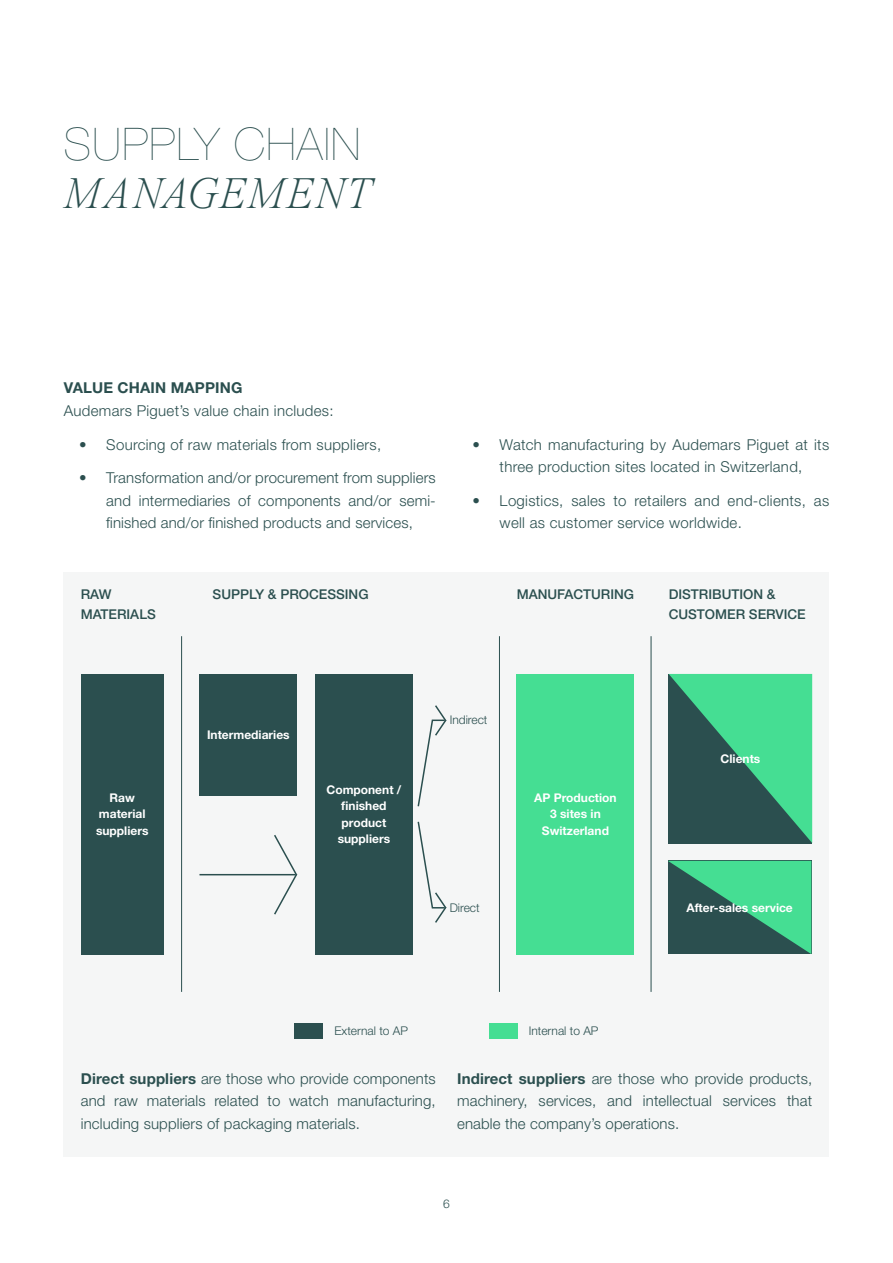
<style>
.page{position:relative;width:893px;height:1263px;background:#fff}
.page>*{position:absolute;margin:0;border:0;box-sizing:border-box;transform-origin:0 0}
.t1{font:200 45px "Helvetica Neue LT Std";letter-spacing:.03em;color:#2b4f4f}
.t2{font:italic 200 45px "Times Now";letter-spacing:.03em;color:#2b4f4f}
.t3{font:300 15px/22.5px "Helvetica Neue LT Std";letter-spacing:.02em;color:#2b4f4f;text-align:justify}
.t4{font:700 15px "Helvetica Neue LT Std";letter-spacing:.01em;color:#2b4f4f}
.t5{font:500 13.5px/19.5px "Helvetica Neue LT Std";color:#2b4f4f}
.t6{font:700 12px/16.5px "Helvetica Neue LT Std";color:#fff;text-align:center}
.t7{font:300 12px "Helvetica Neue LT Std";color:#2b4f4f}
.s1{font-weight:700}
</style>
<div class="page">
<div style="left:64px;top:572px;width:765px;height:585px;background:#f5f6f6"></div>
<hr style="left:181px;top:636px;width:1px;height:356px;background:#2b4f4f">
<hr style="left:499px;top:636px;width:1px;height:356px;background:#2b4f4f">
<hr style="left:651px;top:636px;width:1px;height:356px;background:#2b4f4f">
<div style="left:81px;top:674px;width:83px;height:280px;background:#2b4f4f"></div>
<div style="left:199px;top:674px;width:98px;height:121px;background:#2b4f4f"></div>
<div style="left:315px;top:674px;width:98px;height:280px;background:#2b4f4f"></div>
<div style="left:517px;top:674px;width:117px;height:280px;background:#45de93"></div>
<svg style="left:669px;top:674px;width:143px;height:169px;background:#389671"></svg>
<svg style="left:668px;top:861px;width:143px;height:93px;background:#379670"></svg>
<svg style="left:273px;top:835px;width:25px;height:80px"></svg>
<hr style="left:199px;top:874px;width:97px;height:1px;background:#2b4f4f">
<svg style="left:417px;top:705px;width:30px;height:102px"></svg>
<svg style="left:417px;top:821px;width:30px;height:102px"></svg>
<div style="left:294px;top:1023px;width:29px;height:16px;background:#2b4f4f"></div>
<div style="left:489px;top:1023px;width:29px;height:16px;background:#45de93"></div>
<h1 class="t1" style="left:64px;top:118px;width:298px">SUPPLY CHAIN</h1>
<h1 class="t2" style="left:64px;top:169px;width:309px">MANAGEMENT</h1>
<p class="t4" style="left:64px;top:379px;width:180px">VALUE CHAIN MAPPING</p>
<p class="t3" style="left:64px;top:399px;width:271px">Audemars Piguet’s value chain includes:</p>
<p class="t3" style="left:79px;top:433px;width:303px">• Sourcing of raw materials from suppliers,</p>
<p class="t3" style="left:106px;top:466px;width:331px;text-indent:-27px">• Transformation and/or procurement from suppliers and intermediaries of components and/or semi&shy;finished and/or finished products and services,</p>
<p class="t3" style="left:473px;top:433px;width:358px;text-align:center">• Watch manufacturing by Audemars Piguet at its three production sites located in Switzerland,</p>
<p class="t3" style="left:500px;top:489px;width:331px;text-indent:-27px">• Logistics, sales to retailers and end-clients, as well as customer service worldwide.</p>
<p class="t5" style="left:81px;top:584px;width:77px">RAW<br>MATERIALS</p>
<p class="t5" style="left:213px;top:584px;width:158px">SUPPLY &amp; PROCESSING</p>
<p class="t5" style="left:669px;top:584px;width:139px">DISTRIBUTION &amp;<br>CUSTOMER SERVICE</p>
<p class="t5" style="left:517px;top:584px;width:119px">MANUFACTURING</p>
<p class="t6" style="left:96px;top:789px;width:54px">Raw material suppliers</p>
<p class="t6" style="left:207px;top:726px;width:84px">Intermediaries</p>
<p class="t6" style="left:326px;top:781px;width:76px">Component / finished product suppliers</p>
<p class="t7" style="left:450px;top:713px;width:39px">Indirect</p>
<p class="t7" style="left:450px;top:900px;width:32px">Direct</p>
<p class="t6" style="left:534px;top:789px;width:84px">AP Production<br>3 sites in<br>Switzerland</p>
<p class="t7" style="left:334px;top:1023px;width:75px">External to AP</p>
<p class="t7" style="left:529px;top:1023px;width:71px">Internal to AP</p>
<p class="t6" style="left:721px;top:750px;width:41px">Clients</p>
<p class="t6" style="left:686px;top:899px;width:108px">After-sales service</p>
<p class="t3" style="left:81px;top:1067px;width:357px"><span class="s1">Direct suppliers</span> are those who provide components and raw materials related to watch manufacturing, including suppliers of packaging materials.</p>
<p class="t3" style="left:457px;top:1067px;width:357px"><span class="s1">Indirect suppliers</span> are those who provide products, machinery, services, and intellectual services that enable the company’s operations.</p>
<p class="t7" style="left:443px;top:1196px;width:8px">6</p>
</div>
